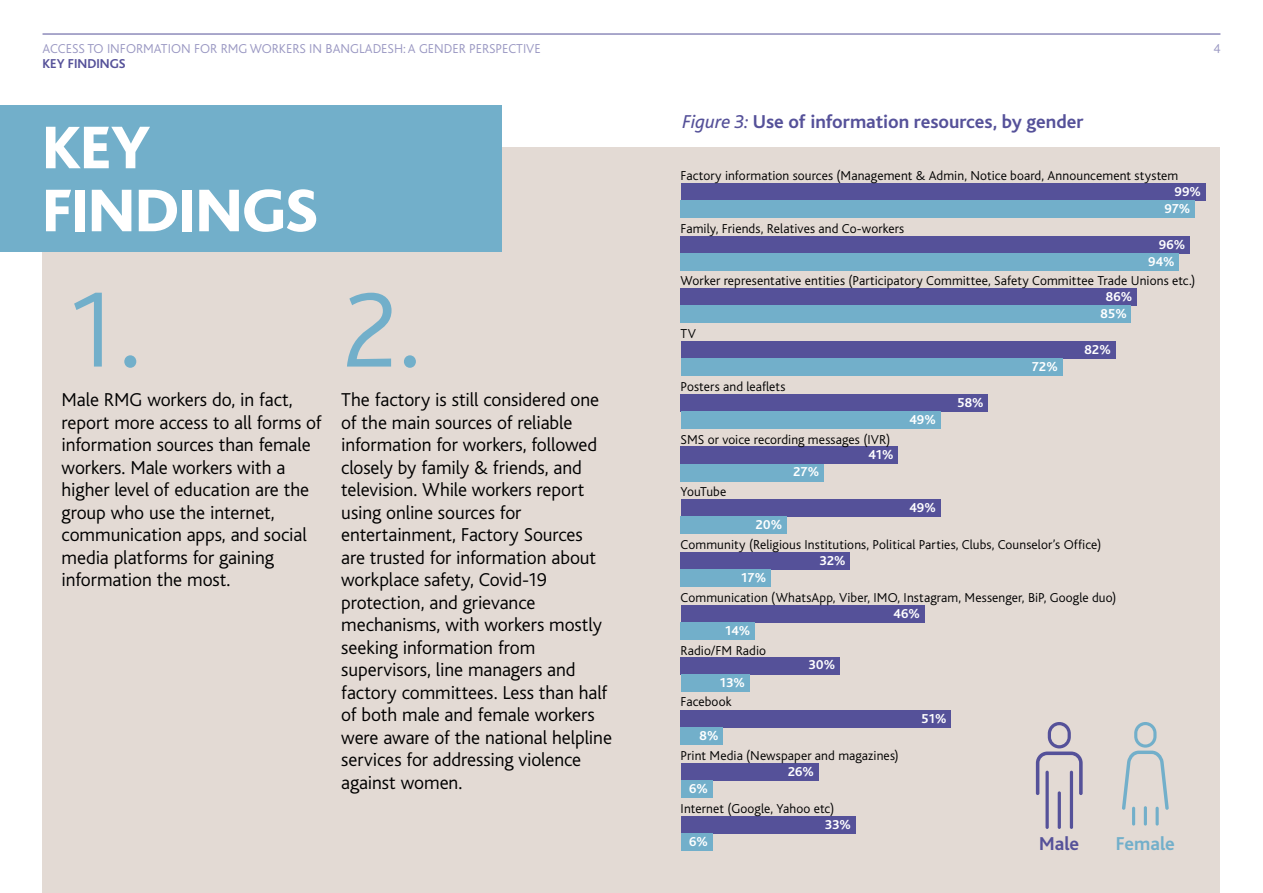
<style>
.page{position:relative;width:1263px;height:893px;background:#fff}
.page>*{position:absolute;margin:0;border:0;box-sizing:border-box;transform-origin:0 0}
.t1{font:300 111.3px "Bliss";color:#72afca}
.t2{font:800 63px/63px "Bliss";color:#fff}
.t3{font:300 19.5px/22.5px "Bliss";letter-spacing:-.005em;color:#000}
.t4{font:700 19.5px "Bliss";color:#555199}
.t5{font:700 19.5px "Bliss";color:#72afca}
.t6{font:300 13.5px "Bliss";letter-spacing:.01em;color:#000}
.t7{font:700 13.5px "Bliss";letter-spacing:.005em;color:#fff}
.t8{font:300 13.5px "Bliss";color:#9997c2}
.t9{font:700 13.5px "Bliss";color:#555199}
.t10{font:300 13.5px "Bliss";letter-spacing:-.02em;color:#000}
.s1{font-weight:400;font-style:italic}
</style>
<div class="page">
<hr style="left:43px;top:34px;width:1177px;height:1px;background:#555199">
<div style="left:43px;top:147px;width:1177px;height:746px;background:#e3dad4"></div>
<div style="left:0;top:105px;width:502px;height:147px;background:#72afca"></div>
<div style="left:681px;top:183px;width:524px;height:17px;background:#555199"></div>
<div style="left:681px;top:200px;width:514px;height:17px;background:#72afca"></div>
<div style="left:681px;top:236px;width:509px;height:17px;background:#555199"></div>
<div style="left:681px;top:253px;width:498px;height:17px;background:#72afca"></div>
<div style="left:681px;top:289px;width:456px;height:17px;background:#555199"></div>
<div style="left:681px;top:306px;width:450px;height:17px;background:#72afca"></div>
<div style="left:681px;top:342px;width:434px;height:17px;background:#555199"></div>
<div style="left:681px;top:359px;width:381px;height:17px;background:#72afca"></div>
<div style="left:681px;top:394px;width:307px;height:17px;background:#555199"></div>
<div style="left:681px;top:411px;width:259px;height:17px;background:#72afca"></div>
<div style="left:681px;top:447px;width:217px;height:17px;background:#555199"></div>
<div style="left:681px;top:464px;width:143px;height:17px;background:#72afca"></div>
<div style="left:681px;top:500px;width:259px;height:17px;background:#555199"></div>
<div style="left:681px;top:517px;width:106px;height:17px;background:#72afca"></div>
<div style="left:681px;top:552px;width:169px;height:17px;background:#555199"></div>
<div style="left:681px;top:569px;width:90px;height:17px;background:#72afca"></div>
<div style="left:681px;top:605px;width:243px;height:17px;background:#555199"></div>
<div style="left:681px;top:622px;width:74px;height:17px;background:#72afca"></div>
<div style="left:681px;top:657px;width:159px;height:17px;background:#555199"></div>
<div style="left:681px;top:674px;width:68px;height:17px;background:#72afca"></div>
<div style="left:681px;top:710px;width:270px;height:17px;background:#555199"></div>
<div style="left:681px;top:727px;width:42px;height:17px;background:#72afca"></div>
<div style="left:681px;top:764px;width:137px;height:17px;background:#555199"></div>
<div style="left:681px;top:781px;width:31px;height:17px;background:#72afca"></div>
<div style="left:681px;top:816px;width:174px;height:17px;background:#555199"></div>
<div style="left:681px;top:833px;width:31px;height:17px;background:#72afca"></div>
<svg style="left:1045px;top:771px;width:4px;height:58px"></svg>
<hr style="left:1070px;top:771px;width:3px;height:58px;background:#555199;border-radius:2px">
<hr style="left:1058px;top:791px;width:3px;height:38px;background:#555199;border-radius:2px">
<svg style="left:1036px;top:722px;width:47px;height:73px"></svg>
<hr style="left:1132px;top:807px;width:3px;height:19px;background:#72afca;border-radius:2px">
<svg style="left:1155px;top:807px;width:4px;height:19px"></svg>
<hr style="left:1144px;top:806px;width:3px;height:20px;background:#72afca;border-radius:2px">
<svg style="left:1122px;top:722px;width:47px;height:88px"></svg>
<p class="t8" style="left:43px;top:41px;width:500px">ACCESS TO INFORMATION FOR RMG WORKERS IN BANGLADESH: A GENDER PERSPECTIVE</p>
<p class="t8" style="left:1213px;top:41px;width:8px">4</p>
<p class="t9" style="left:43px;top:56px;width:85px">KEY FINDINGS</p>
<p class="t2" style="left:43px;top:118px;width:277px">KEY<br>FINDINGS</p>
<p class="t1" style="left:62px;top:271px;width:81px">1.</p>
<p class="t3" style="left:62px;top:389px;width:261px">Male RMG workers do, in fact, report more access to all forms of information sources than female workers. Male workers with a higher level of education are the group who use the internet, communication apps, and social media platforms for gaining information the most.</p>
<p class="t1" style="left:341px;top:271px;width:81px">2.</p>
<p class="t3" style="left:341px;top:389px;width:272px">The factory is still considered one of the main sources of reliable information for workers, followed closely by family &amp; friends, and television. While workers report using online sources for entertainment, Factory Sources<br>are trusted for information about workplace safety, Covid-19 protection, and grievance mechanisms, with workers mostly seeking information from supervisors, line managers and factory committees. Less than half of both male and female workers were aware of the national helpline services for addressing violence against women.</p>
<p class="t4" style="left:682px;top:112px;width:403px"><span class="s1">Figure 3:</span> Use of information resources, by gender</p>
<p class="t6" style="left:681px;top:169px;width:499px">Factory information sources (Management &amp; Admin, Notice board, Announcement stystem</p>
<p class="t6" style="left:681px;top:221px;width:225px">Family, Friends, Relatives and Co-workers</p>
<p class="t7" style="left:1174px;top:184px;width:28px">99%</p>
<p class="t7" style="left:1164px;top:201px;width:28px">97%</p>
<p class="t7" style="left:1159px;top:237px;width:28px">96%</p>
<p class="t7" style="left:1148px;top:254px;width:28px">94%</p>
<p class="t6" style="left:681px;top:274px;width:516px">Worker representative entities (Participatory Committee, Safety Committee Trade Unions etc.)</p>
<p class="t6" style="left:681px;top:327px;width:17px">TV</p>
<p class="t6" style="left:681px;top:379px;width:106px">Posters and leaflets</p>
<p class="t6" style="left:681px;top:432px;width:211px">SMS or voice recording messages (IVR)</p>
<p class="t10" style="left:681px;top:485px;width:47px">YouTube</p>
<p class="t7" style="left:793px;top:465px;width:28px">27%</p>
<p class="t7" style="left:756px;top:518px;width:28px">20%</p>
<p class="t7" style="left:868px;top:448px;width:27px">41%</p>
<p class="t7" style="left:909px;top:412px;width:28px">49%</p>
<p class="t7" style="left:909px;top:501px;width:28px">49%</p>
<p class="t7" style="left:957px;top:395px;width:28px">58%</p>
<p class="t7" style="left:1031px;top:360px;width:28px">72%</p>
<p class="t7" style="left:1106px;top:290px;width:28px">86%</p>
<p class="t7" style="left:1101px;top:307px;width:28px">85%</p>
<p class="t7" style="left:1084px;top:343px;width:28px">82%</p>
<p class="t6" style="left:681px;top:537px;width:422px">Community (Religious Institutions, Political Parties, Clubs, Counselor’s Office)</p>
<p class="t7" style="left:740px;top:570px;width:27px">17%</p>
<p class="t7" style="left:819px;top:553px;width:28px">32%</p>
<p class="t6" style="left:681px;top:590px;width:437px">Communication (WhatsApp, Viber, IMO, Instagram, Messenger, BiP, Google duo)</p>
<p class="t7" style="left:725px;top:623px;width:27px">14%</p>
<p class="t6" style="left:681px;top:643px;width:87px">Radio/FM Radio</p>
<p class="t7" style="left:719px;top:675px;width:28px">13%</p>
<p class="t6" style="left:681px;top:695px;width:52px">Facebook</p>
<p class="t7" style="left:699px;top:728px;width:21px">8%</p>
<p class="t7" style="left:808px;top:658px;width:28px">30%</p>
<p class="t7" style="left:893px;top:606px;width:28px">46%</p>
<p class="t7" style="left:921px;top:711px;width:27px">51%</p>
<p class="t6" style="left:681px;top:748px;width:220px">Print Media (Newspaper and magazines)</p>
<p class="t7" style="left:689px;top:782px;width:21px">6%</p>
<p class="t7" style="left:788px;top:765px;width:28px">26%</p>
<p class="t6" style="left:681px;top:802px;width:155px">Internet (Google, Yahoo etc)</p>
<p class="t7" style="left:689px;top:834px;width:21px">6%</p>
<p class="t7" style="left:825px;top:817px;width:28px">33%</p>
<p class="t4" style="left:1039px;top:834px;width:42px">Male</p>
<p class="t5" style="left:1116px;top:834px;width:61px">Female</p>
</div>
